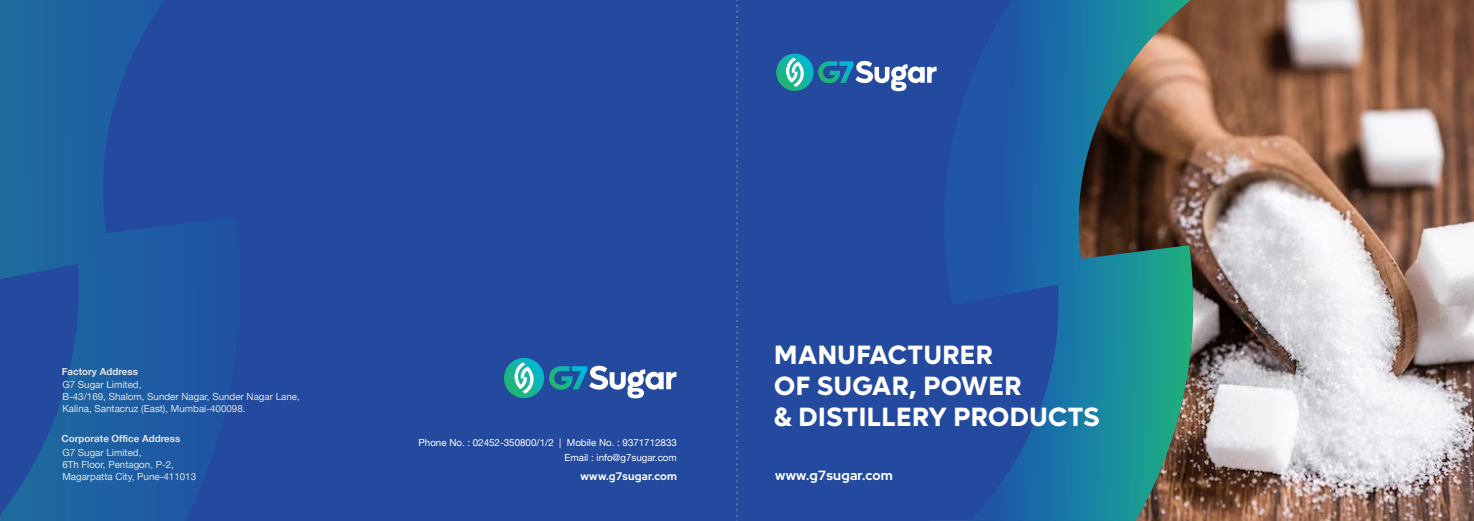
<style>
.page{position:relative;width:1474px;height:521px;background:#fff}
.page>*{position:absolute;margin:0;border:0;box-sizing:border-box;transform-origin:0 0}
.t1{font:700 26.6px/31px "Lufga";letter-spacing:.02em;color:#fff}
.t2{font:700 13.3px "Red Hat Display";letter-spacing:.02em;color:#fff}
.t3{font:700 10.85px "Red Hat Display";letter-spacing:.02em;color:#fff}
.t4{font:9.8px/11.7px "Helvetica Neue";color:#e1e1e1}
.t5{font:9.8px/14.9px "Helvetica Neue";color:#fff;text-align:right}
.t6{font:700 9.8px "Helvetica Neue";color:#e1e1e1}
</style>
<div class="page">
<img style="left:1203px;top:0;width:270px;height:521px">
<div style="left:737px;top:0;width:191px;height:521px;background:#234a9e"></div>
<svg style="left:928px;top:0;width:275px;height:521px;background:#2e638b"></svg>
<svg style="left:818px;top:61px;width:118px;height:30px"></svg>
<svg style="left:776px;top:54px;width:37px;height:37px"></svg>
<svg style="left:786px;top:58px;width:17px;height:29px"></svg>
<div style="left:217px;top:0;width:520px;height:521px;background:#234a9e"></div>
<svg style="left:0;top:0;width:217px;height:521px;background:#1f59a0"></svg>
<svg style="left:549px;top:366px;width:127px;height:32px"></svg>
<svg style="left:504px;top:358px;width:40px;height:40px"></svg>
<svg style="left:514px;top:362px;width:19px;height:32px"></svg>
<svg style="left:736px;top:0;width:1px;height:521px"></svg>
<p class="t6" style="left:62px;top:364px;width:78px">Factory Address</p>
<p class="t4" style="left:62px;top:379px;width:239px">G7 Sugar Limited,<br>B-43/169, Shalom, Sunder Nagar, Sunder Nagar Lane,<br>Kalina, Santacruz (East), Mumbai-400098.</p>
<p class="t4" style="left:62px;top:448px;width:135px">G7 Sugar Limited,<br>6Th Floor, Pentagon, P-2,<br>Magarpatta City, Pune-411013</p>
<p class="t5" style="left:418px;top:435px;width:260px">Phone No. : 02452-350800/1/2 | Mobile No. : 9371712833<br>Email : info@g7sugar.com</p>
<p class="t6" style="left:62px;top:430px;width:120px">Corporate Office Address</p>
<p class="t3" style="left:580px;top:469px;width:98px">www.g7sugar.com</p>
<h1 class="t1" style="left:774px;top:339px;width:327px">MANUFACTURER<br>OF SUGAR, POWER<br>&amp; DISTILLERY PRODUCTS</h1>
<h2 class="t2" style="left:775px;top:466px;width:119px">www.g7sugar.com</h2>
</div>
